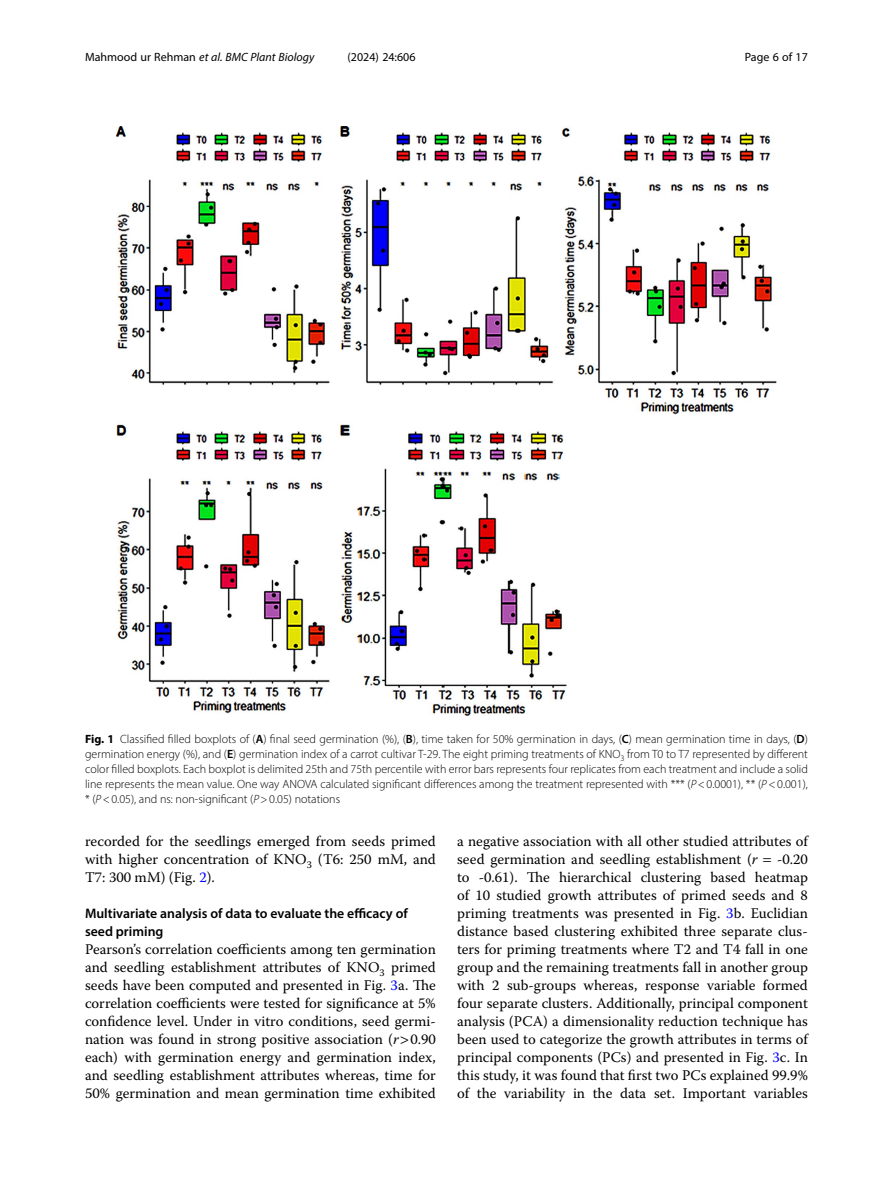
<style>
.page{position:relative;width:893px;height:1191px;background:#fff}
.page>*{position:absolute;margin:0;border:0;box-sizing:border-box;transform-origin:0 0}
.Body_Text{font:14.7px/18px "Warnock Pro";color:#000;text-align:justify}
.Head_2{font:600 13.8px/18px "Myriad Pro";color:#000}
.Figure_Caption{font:300 12px/15px "Myriad Pro";color:#000;text-align:justify}
.t1{font:italic 12px "Myriad Pro";color:#000}
.t2{font:12px "Myriad Pro";color:#000}
.s1{font-style:normal}
.s2{font-weight:700}
.s3{font-weight:600}
.s4{font-style:italic}
.s5{color:#00f}
</style>
<div class="page">
<img style="left:117px;top:126px;width:659px;height:589px">
<p class="t1" style="left:85px;top:50px;width:231px"><span class="s1">Mahmood ur Rehman</span> et al. BMC Plant Biology</p>
<p class="t2" style="left:348px;top:50px;width:70px">(2024) 24:606</p>
<p class="t2" style="left:745px;top:50px;width:65px">Page 6 of 17</p>
<p class="Figure_Caption" style="left:85px;top:731px;width:724px"><span class="s2">Fig. 1</span> Classified filled boxplots of (<span class="s3">A</span>) final seed germination (%), (<span class="s3">B</span>), time taken for 50% germination in days, (<span class="s3">C</span>) mean germination time in days, (<span class="s3">D</span>) germination energy (%), and (<span class="s3">E</span>) germination index of a carrot cultivar T-29. The eight priming treatments of KNO<sub>3</sub> from T0 to T7 represented by different color filled boxplots. Each boxplot is delimited 25th and 75th percentile with error bars represents four replicates from each treatment and include a solid line represents the mean value. One way ANOVA calculated significant differences among the treatment represented with *** (<span class="s4">P</span>&lt;0.0001), ** (<span class="s4">P</span>&lt;0.001), * (<span class="s4">P</span>&lt;0.05), and ns: non-significant (<span class="s4">P</span>&gt;0.05) notations</p>
<p class="Body_Text" style="left:85px;top:832px;width:352px">recorded for the seedlings emerged from seeds primed with higher concentration of KNO<sub>3</sub> (T6: 250 mM, and T7: 300 mM) (Fig. <span class="s5">2</span>).</p>
<p class="Head_2" style="left:85px;top:904px;width:324px">Multivariate analysis of data to evaluate the efficacy of seed priming</p>
<p class="Body_Text" style="left:85px;top:940px;width:352px">Pearson’s correlation coefficients among ten germination and seedling establishment attributes of KNO<sub>3</sub> primed seeds have been computed and presented in Fig. <span class="s5">3</span>a. The correlation coefficients were tested for significance at 5% confidence level. Under in vitro conditions, seed germi&shy;nation was found in strong positive association (<span class="s4">r</span> 0.90 each) with germination energy and germination index, and seedling establishment attributes whereas, time for 50% germination and mean germination time exhibited</p>
<p class="Body_Text" style="left:457px;top:832px;width:352px">a negative association with all other studied attributes of seed germination and seedling establishment (<span class="s4">r</span></p>
<p class="Body_Text" style="left:457px;top:850px;width:352px;text-indent:320px">-0.20 to -0.61). The hierarchical clustering based heatmap of 10 studied growth attributes of primed seeds and 8 priming treatments was presented in Fig. <span class="s5">3</span>b. Euclidian distance based clustering exhibited three separate clus&shy;ters for priming treatments where T2 and T4 fall in one group and the remaining treatments fall in another group with 2 sub-groups whereas, response variable formed four separate clusters. Additionally, principal component analysis (PCA) a dimensionality reduction technique has been used to categorize the growth attributes in terms of principal components (PCs) and presented in Fig. <span class="s5">3</span>c. In this study, it was found that first two PCs explained 99.9% of the variability in the data set. Important variables</p>
</div>
